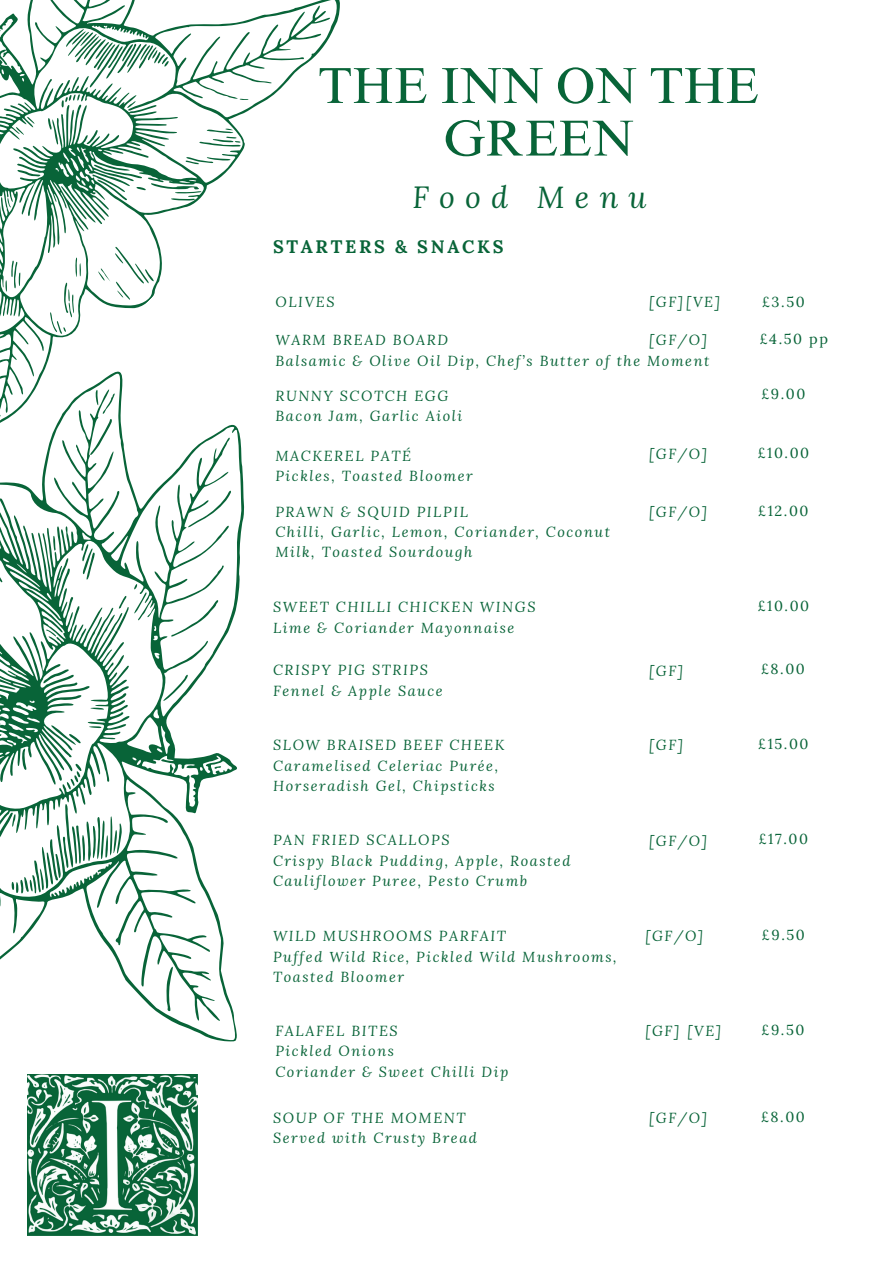
<style>
.page{position:relative;width:894px;height:1264px;background:#fff}
.page>*{position:absolute;margin:0;border:0;box-sizing:border-box;transform-origin:0 0}
.t1{font:50.7px/52.5px "Times NRMT Pro";color:#086438;text-align:center}
.t2{font:italic 30.3px "Lora";letter-spacing:.34em;color:#086438}
.t3{font:700 18px "Lora";letter-spacing:.15em;color:#086438}
.t4{font:italic 14.4px/20.2px "Lora";letter-spacing:.11em;color:#086438}
.t5{font:14.4px "Lora";letter-spacing:.11em;color:#086438}
</style>
<div class="page">
<svg style="left:0;top:0;width:340px;height:349px"></svg>
<svg style="left:0;top:349px;width:245px;height:761px"></svg>
<img style="left:28px;top:1074px;width:169px;height:161px">
<p class="t1" style="left:318px;top:66px;width:442px">THE INN ON THE<br>GREEN</p>
<h1 class="t2" style="left:412px;top:177px;width:236px">Food Menu</h1>
<h2 class="t3" style="left:273px;top:235px;width:232px">STARTERS &amp; SNACKS</h2>
<p class="t4" style="left:275px;top:291px;width:61px">OLIVES</p>
<p class="t4" style="left:649px;top:291px;width:72px">[GF] [VE]</p>
<h4 class="t5" style="left:761px;top:293px;width:44px">£3.50</h4>
<p class="t4" style="left:649px;top:330px;width:59px">[GF/O]</p>
<p class="t4" style="left:275px;top:330px;width:174px">WARM BREAD BOARD</p>
<p class="t4" style="left:275px;top:350px;width:435px">Balsamic &amp; Olive Oil Dip, Chef’s Butter of the Moment</p>
<h4 class="t5" style="left:759px;top:329px;width:70px">£4.50 pp</h4>
<h4 class="t4" style="left:275px;top:385px;width:174px">RUNNY SCOTCH EGG</h4>
<p class="t4" style="left:275px;top:405px;width:188px">Bacon Jam, Garlic Aioli</p>
<p class="t5" style="left:761px;top:385px;width:45px">£9.00</p>
<p class="t4" style="left:275px;top:445px;width:137px">MACKEREL PATÉ</p>
<p class="t4" style="left:275px;top:466px;width:199px">Pickles, Toasted Bloomer</p>
<p class="t4" style="left:649px;top:443px;width:59px">[GF/O]</p>
<p class="t5" style="left:757px;top:443px;width:53px">£10.00</p>
<p class="t4" style="left:275px;top:501px;width:336px">PRAWN &amp; SQUID PILPIL<br>Chilli, Garlic, Lemon, Coriander, Coconut<br>Milk, Toasted Sourdough</p>
<h4 class="t4" style="left:649px;top:501px;width:59px">[GF/O]</h4>
<p class="t5" style="left:758px;top:501px;width:52px">£12.00</p>
<p class="t4" style="left:273px;top:597px;width:264px">SWEET CHILLI CHICKEN WINGS</p>
<h4 class="t4" style="left:273px;top:617px;width:243px">Lime &amp; Coriander Mayonnaise</h4>
<p class="t5" style="left:757px;top:596px;width:53px">£10.00</p>
<p class="t4" style="left:273px;top:660px;width:156px">CRISPY PIG STRIPS</p>
<p class="t4" style="left:273px;top:680px;width:171px">Fennel &amp; Apple Sauce</p>
<p class="t4" style="left:649px;top:660px;width:35px">[GF]</p>
<p class="t5" style="left:761px;top:660px;width:45px">£8.00</p>
<p class="t4" style="left:273px;top:734px;width:233px">SLOW BRAISED BEEF CHEEK</p>
<p class="t4" style="left:273px;top:755px;width:227px">Caramelised Celeriac Purée,<br>Horseradish Gel, Chipsticks</p>
<h4 class="t4" style="left:649px;top:734px;width:35px">[GF]</h4>
<p class="t5" style="left:758px;top:734px;width:52px">£15.00</p>
<h4 class="t4" style="left:273px;top:829px;width:178px">PAN FRIED SCALLOPS</h4>
<p class="t4" style="left:273px;top:850px;width:299px">Crispy Black Pudding, Apple, Roasted<br>Cauliflower Puree, Pesto Crumb</p>
<p class="t4" style="left:649px;top:830px;width:59px">[GF/O]</p>
<p class="t5" style="left:758px;top:829px;width:51px">£17.00</p>
<h4 class="t4" style="left:273px;top:925px;width:234px">WILD MUSHROOMS PARFAIT</h4>
<p class="t4" style="left:273px;top:945px;width:345px">Puffed Wild Rice, Pickled Wild Mushrooms,<br>Toasted Bloomer</p>
<p class="t4" style="left:645px;top:925px;width:59px">[GF/O]</p>
<p class="t5" style="left:761px;top:925px;width:44px">£9.50</p>
<h3 class="t4" style="left:275px;top:1020px;width:124px">FALAFEL BITES</h3>
<h4 class="t4" style="left:275px;top:1040px;width:120px">Pickled Onions</h4>
<h4 class="t4" style="left:275px;top:1060px;width:234px">Coriander &amp; Sweet Chilli Dip</h4>
<p class="t4" style="left:645px;top:1020px;width:35px">[GF]</p>
<h4 class="t4" style="left:687px;top:1020px;width:35px">[VE]</h4>
<p class="t5" style="left:761px;top:1020px;width:44px">£9.50</p>
<p class="t4" style="left:273px;top:1107px;width:194px">SOUP OF THE MOMENT</p>
<p class="t4" style="left:273px;top:1127px;width:205px">Served with Crusty Bread</p>
<p class="t4" style="left:649px;top:1107px;width:59px">[GF/O]</p>
<h4 class="t5" style="left:761px;top:1106px;width:45px">£8.00</h4>
</div>
